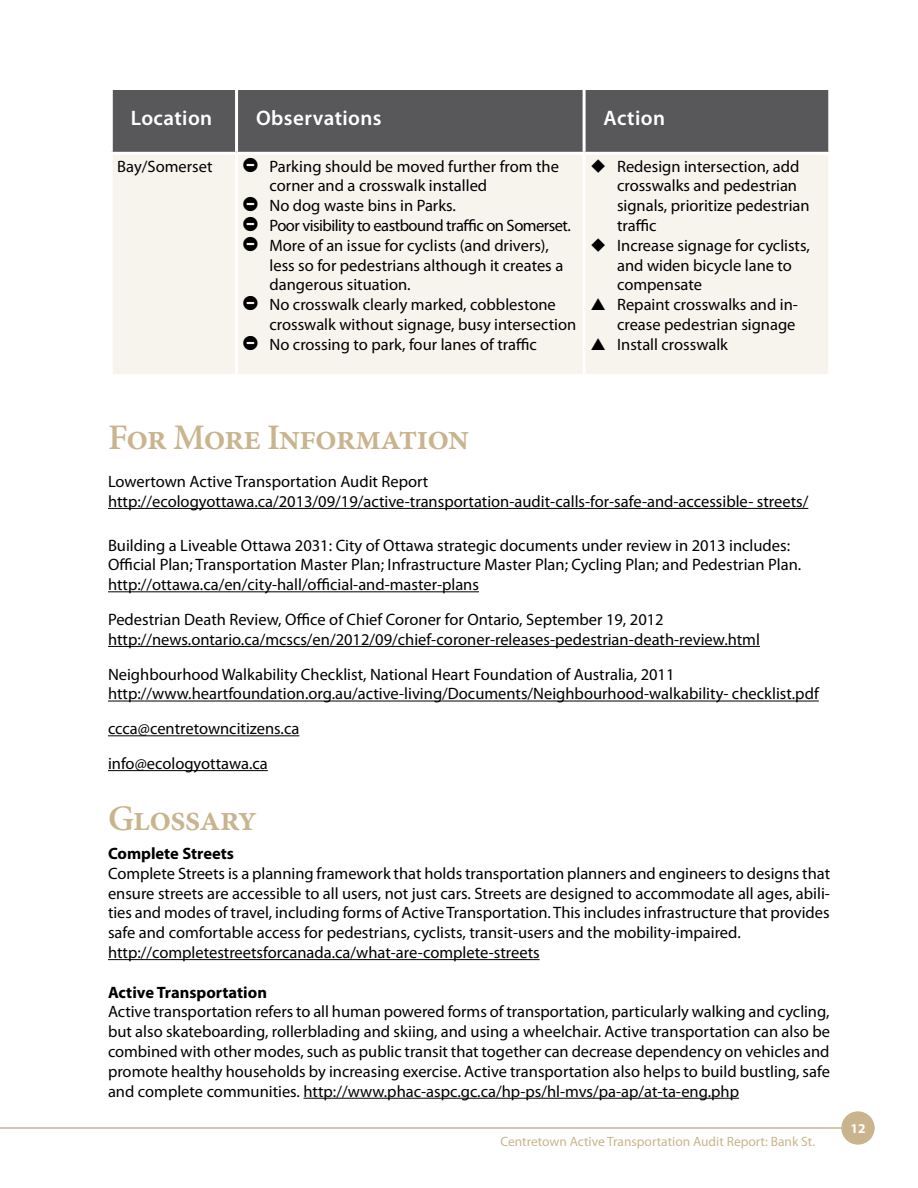
<style>
.page{position:relative;width:918px;height:1188px;background:#fff}
.page>*{position:absolute;margin:0;border:0;box-sizing:border-box;transform-origin:0 0}
.t1{font:600 36px "Minion Pro";letter-spacing:-.03em;color:#c9b48e}
.t2{font:600 21px "Myriad Pro";letter-spacing:.02em;color:#fff}
.t3{font:16.5px/19.8px "Myriad Pro";color:#000}
.t4{font:700 16.5px "Myriad Pro";color:#000}
.t5{font:13.5px "Myriad Pro";color:#c9b48e}
.t6{font:700 13.5px "Myriad Pro";color:#fff}
</style>
<div class="page">
<div style="left:841px;top:1111px;width:34px;height:34px;background:#c9b48e;border-radius:50%"></div>
<hr style="left:0;top:1127px;width:845px;height:2px;background:#c9b48e">
<div style="left:113px;top:90px;width:715px;height:62px;background:#58585b"></div>
<div style="left:113px;top:155px;width:715px;height:219px;background:#f7f4ee"></div>
<hr style="left:235px;top:90px;width:3px;height:62px;background:#fff">
<hr style="left:583px;top:90px;width:3px;height:62px;background:#fff">
<hr style="left:235px;top:155px;width:3px;height:219px;background:#fff">
<hr style="left:583px;top:155px;width:3px;height:219px;background:#fff">
<hr style="left:108px;top:508px;width:700px;height:1px;background:#000">
<hr style="left:108px;top:591px;width:371px;height:1px;background:#000">
<hr style="left:108px;top:646px;width:652px;height:1px;background:#000">
<hr style="left:108px;top:701px;width:711px;height:1px;background:#000">
<hr style="left:108px;top:735px;width:191px;height:1px;background:#000">
<hr style="left:108px;top:770px;width:160px;height:1px;background:#000">
<hr style="left:108px;top:959px;width:432px;height:1px;background:#000">
<hr style="left:304px;top:1098px;width:435px;height:1px;background:#000">
<svg style="left:244px;top:158px;width:14px;height:14px"></svg>
<svg style="left:244px;top:197px;width:14px;height:14px"></svg>
<svg style="left:244px;top:217px;width:14px;height:14px"></svg>
<svg style="left:244px;top:237px;width:14px;height:14px"></svg>
<svg style="left:244px;top:296px;width:14px;height:14px"></svg>
<svg style="left:244px;top:336px;width:14px;height:14px"></svg>
<svg style="left:591px;top:159px;width:14px;height:13px"></svg>
<svg style="left:591px;top:238px;width:14px;height:14px"></svg>
<svg style="left:591px;top:298px;width:14px;height:12px"></svg>
<svg style="left:591px;top:338px;width:14px;height:12px"></svg>
<p class="t2" style="left:131px;top:105px;width:83px">Location</p>
<p class="t2" style="left:256px;top:105px;width:127px">Observations</p>
<p class="t2" style="left:604px;top:105px;width:63px">Action</p>
<p class="t3" style="left:117px;top:156px;width:97px">Bay/Somerset</p>
<p class="t3" style="left:270px;top:156px;width:308px">Parking should be moved further from the corner and a crosswalk installed<br>No dog waste bins in Parks.<br>Poor visibility to eastbound traffic on Somerset.<br>More of an issue for cyclists (and drivers), less so for pedestrians although it creates a dangerous situation.<br>No crosswalk clearly marked, cobblestone crosswalk without signage, busy intersection No crossing to park, four lanes of traffic</p>
<p class="t3" style="left:617px;top:156px;width:194px">Redesign intersection, add crosswalks and pedestrian signals, prioritize pedestrian traffic<br>Increase signage for cyclists, and widen bicycle lane to compensate<br>Repaint crosswalks and in&shy;crease pedestrian signage<br>Install crosswalk</p>
<h1 class="t1" style="left:108px;top:413px;width:363px">For More Information</h1>
<p class="t3" style="left:108px;top:471px;width:702px">Lowertown Active Transportation Audit Report http://ecologyottawa.ca/2013/09/19/active-transportation-audit-calls-for-safe-and-accessible- streets/</p>
<p class="t3" style="left:108px;top:535px;width:695px">Building a Liveable Ottawa 2031: City of Ottawa strategic documents under review in 2013 includes:<br>Official Plan; Transportation Master Plan; Infrastructure Master Plan; Cycling Plan; and Pedestrian Plan. http://ottawa.ca/en/city-hall/official-and-master-plans</p>
<p class="t3" style="left:108px;top:609px;width:653px">Pedestrian Death Review, Office of Chief Coroner for Ontario, September 19, 2012 http://news.ontario.ca/mcscs/en/2012/09/chief-coroner-releases-pedestrian-death-review.html</p>
<p class="t3" style="left:108px;top:664px;width:712px">Neighbourhood Walkability Checklist, National Heart Foundation of Australia, 2011 http://www.heartfoundation.org.au/active-living/Documents/Neighbourhood-walkability- checklist.pdf</p>
<p class="t3" style="left:108px;top:711px;width:193px;line-height:34.8px">ccca@centretowncitizens.ca info@ecologyottawa.ca</p>
<h1 class="t1" style="left:108px;top:794px;width:150px">Glossary</h1>
<p class="t4" style="left:108px;top:843px;width:128px">Complete Streets</p>
<p class="t3" style="left:108px;top:863px;width:724px">Complete Streets is a planning framework that holds transportation planners and engineers to designs that ensure streets are accessible to all users, not just cars. Streets are designed to accommodate all ages, abili&shy;ties and modes of travel, including forms of Active Transportation. This includes infrastructure that provides safe and comfortable access for pedestrians, cyclists, transit-users and the mobility-impaired. http://completestreetsforcanada.ca/what-are-complete-streets</p>
<p class="t4" style="left:108px;top:981px;width:161px">Active Transportation</p>
<p class="t3" style="left:108px;top:1002px;width:724px;text-align:justify">Active transportation refers to all human powered forms of transportation, particularly walking and cycling, but also skateboarding, rollerblading and skiing, and using a wheelchair. Active transportation can also be combined with other modes, such as public transit that together can decrease dependency on vehicles and promote healthy households by increasing exercise. Active transportation also helps to build bustling, safe and complete communities. http://www.phac-aspc.gc.ca/hp-ps/hl-mvs/pa-ap/at-ta-eng.php</p>
<p class="t5" style="left:500px;top:1133px;width:316px">Centretown Active Transportation Audit Report: Bank St.</p>
<p class="t6" style="left:851px;top:1119px;width:16px">12</p>
</div>
